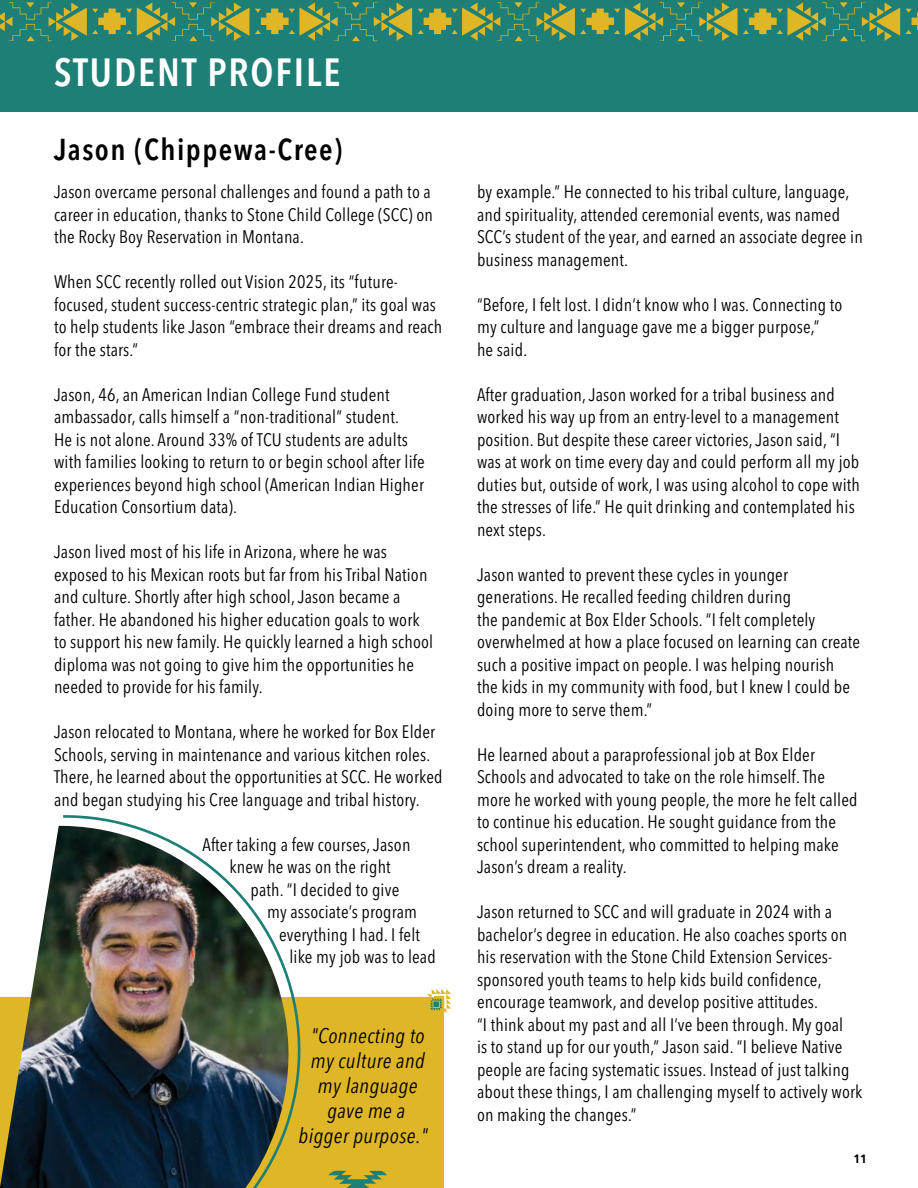
<style>
.page{position:relative;width:918px;height:1188px;background:#fff}
.page>*{position:absolute;margin:0;border:0;box-sizing:border-box;transform-origin:0 0}
.t1{font:600 condensed 39px "Avenir Next LT Pro";letter-spacing:.05em;color:#fff}
.t2{font:600 condensed 30px "Avenir Next LT Pro";letter-spacing:.05em;color:#000}
.t3{font:italic condensed 21px/25.2px "Avenir Next LT Pro";letter-spacing:.02em;color:#000;text-align:center}
.t4{font:condensed 18px/22.5px "Avenir Next LT Pro";letter-spacing:.01em;color:#000}
.t5{font:600 condensed 15px "Avenir Next LT Pro";color:#000}
</style>
<div class="page">
<div style="left:0;top:0;width:918px;height:112px;background:#1e7f76"></div>
<svg style="left:0;top:2px;width:918px;height:39px"></svg>
<div style="left:0;top:997px;width:444px;height:191px;background:#dfb625"></div>
<svg style="left:328px;top:1171px;width:59px;height:17px"></svg>
<svg style="left:427px;top:989px;width:24px;height:24px"></svg>
<img style="left:0;top:815px;width:301px;height:373px">
<h1 class="t1" style="left:54px;top:49px;width:288px">STUDENT PROFILE</h1>
<h2 class="t2" style="left:54px;top:131px;width:290px">Jason (Chippewa-Cree)</h2>
<p class="t4" style="left:54px;top:181px;width:381px;text-align:justify">Jason overcame personal challenges and found a path to a career in education, thanks to Stone Child College (SCC) on the Rocky Boy Reservation in Montana.</p>
<p class="t4" style="left:54px;top:271px;width:390px">When SCC recently rolled out Vision 2025, its “future&shy;focused, student success-centric strategic plan,” its goal was to help students like Jason “embrace their dreams and reach for the stars.”</p>
<p class="t4" style="left:54px;top:383px;width:372px">Jason, 46, an American Indian College Fund student ambassador, calls himself a “non-traditional” student.<br>He is not alone. Around 33% of TCU students are adults with families looking to return to or begin school after life experiences beyond high school (American Indian Higher Education Consortium data).</p>
<p class="t4" style="left:54px;top:541px;width:381px">Jason lived most of his life in Arizona, where he was exposed to his Mexican roots but far from his Tribal Nation and culture. Shortly after high school, Jason became a father. He abandoned his higher education goals to work to support his new family. He quickly learned a high school diploma was not going to give him the opportunities he needed to provide for his family.</p>
<p class="t4" style="left:54px;top:721px;width:390px">Jason relocated to Montana, where he worked for Box Elder Schools, serving in maintenance and various kitchen roles.<br>There, he learned about the opportunities at SCC. He worked and began studying his Cree language and tribal history.</p>
<p class="t4" style="left:202px;top:833px;width:209px;text-align:center">After taking a few courses, Jason knew he was on the right</p>
<p class="t4" style="left:251px;top:878px;width:150px">path. “I decided to give</p>
<p class="t4" style="left:267px;top:901px;width:152px">my associate’s program</p>
<p class="t4" style="left:279px;top:923px;width:142px">everything I had. I felt</p>
<p class="t4" style="left:290px;top:946px;width:148px">like my job was to lead</p>
<p class="t3" style="left:299px;top:1023px;width:131px">"Connecting to my culture and my language gave me a bigger purpose."</p>
<p class="t4" style="left:477px;top:181px;width:387px">by example.” He connected to his tribal culture, language, and spirituality, attended ceremonial events, was named SCC’s student of the year, and earned an associate degree in business management.</p>
<p class="t4" style="left:477px;top:293px;width:367px">“Before, I felt lost. I didn’t know who I was. Connecting to my culture and language gave me a bigger purpose,”<br>he said.</p>
<p class="t4" style="left:477px;top:383px;width:384px">After graduation, Jason worked for a tribal business and worked his way up from an entry-level to a management position. But despite these career victories, Jason said, “I was at work on time every day and could perform all my job duties but, outside of work, I was using alcohol to cope with the stresses of life.” He quit drinking and contemplated his next steps.</p>
<p class="t4" style="left:477px;top:563px;width:385px">Jason wanted to prevent these cycles in younger generations. He recalled feeding children during<br>the pandemic at Box Elder Schools. “I felt completely overwhelmed at how a place focused on learning can create such a positive impact on people. I was helping nourish<br>the kids in my community with food, but I knew I could be doing more to serve them.”</p>
<p class="t4" style="left:477px;top:743px;width:382px">He learned about a paraprofessional job at Box Elder Schools and advocated to take on the role himself. The more he worked with young people, the more he felt called to continue his education. He sought guidance from the school superintendent, who committed to helping make Jason’s dream a reality.</p>
<p class="t4" style="left:477px;top:901px;width:387px">Jason returned to SCC and will graduate in 2024 with a bachelor’s degree in education. He also coaches sports on his reservation with the Stone Child Extension Services&shy;sponsored youth teams to help kids build confidence, encourage teamwork, and develop positive attitudes.<br>“I think about my past and all I’ve been through. My goal<br>is to stand up for our youth,” Jason said. “I believe Native people are facing systematic issues. Instead of just talking about these things, I am challenging myself to actively work on making the changes.”</p>
<p class="t5" style="left:853px;top:1149px;width:15px">11</p>
</div>
